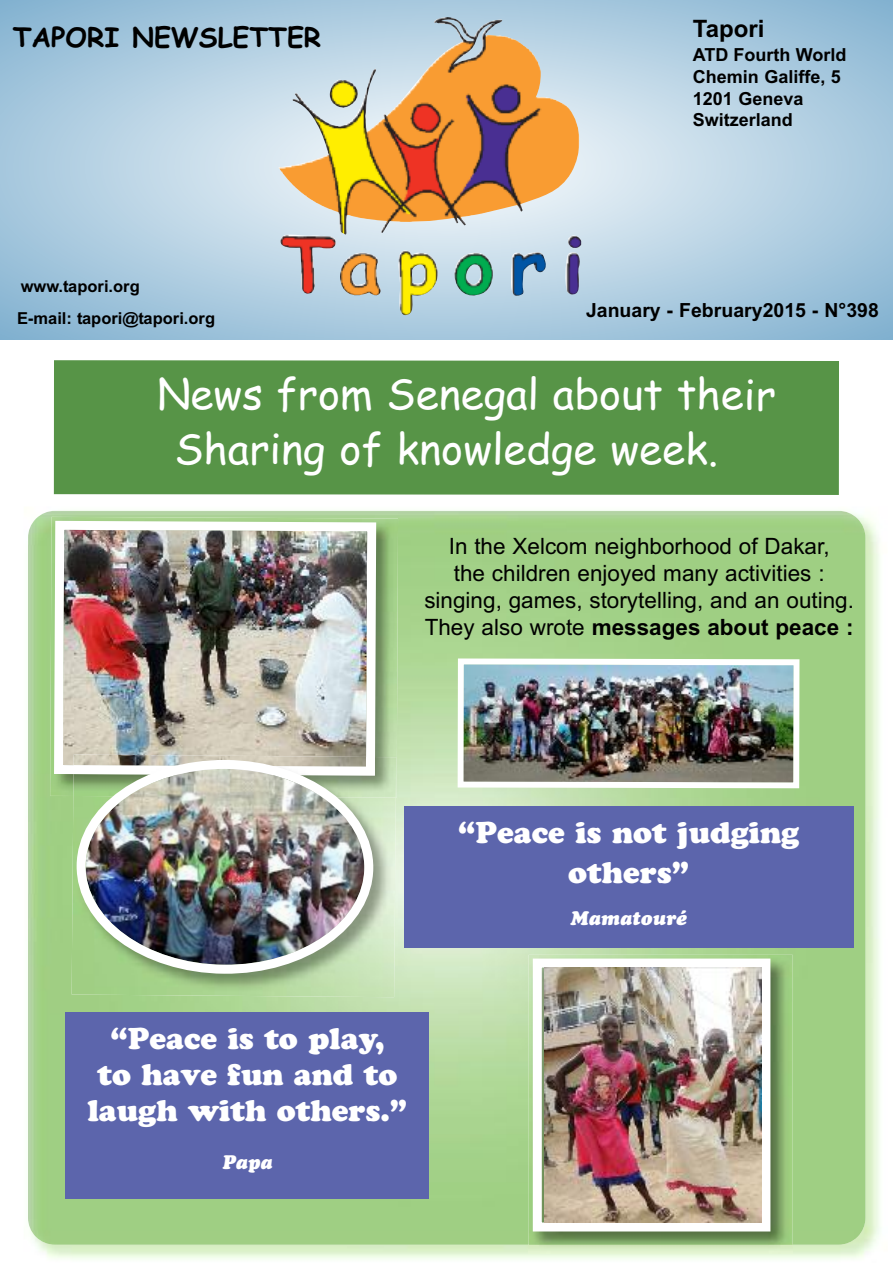
<style>
.page{position:relative;width:893px;height:1263px;background:#fff}
.page>*{position:absolute;margin:0;border:0;box-sizing:border-box;transform-origin:0 0}
.t1{font:42px/55.1px "Comic Sans MS";color:#fff}
.t2{font:30px/36px "Cooper Black Std";color:#fff;text-align:center}
.t3{font:700 27px "Comic Sans MS";color:#000}
.t4{font:700 24px "Arial";color:#000}
.t5{font:22.5px/27px "Arial";color:#000;text-align:center}
.t6{font:700 19.5px "Arial";color:#000}
.t7{font:italic 19.5px "Cooper Black Std";color:#fff}
.t8{font:700 18px/21.6px "Arial";color:#000}
.t9{font:700 16.5px/31.7px "Arial";color:#000}
.s1{font-weight:700}
</style>
<div class="page">
<svg style="left:0;top:0;width:893px;height:339px;background:#afcde1"></svg>
<img style="left:37px;top:510px;width:843px;height:750px">
<img style="left:28px;top:511px;width:837px;height:734px">
<div style="left:54px;top:360px;width:785px;height:135px;background:#579447"></div>
<img style="left:50px;top:517px;width:348px;height:280px">
<svg style="left:50px;top:516px;width:331px;height:264px"></svg>
<img style="left:63px;top:530px;width:304px;height:235px">
<img style="left:529px;top:955px;width:264px;height:298px">
<div style="left:533px;top:958px;width:237px;height:273px;border:9px solid #fff"></div>
<img style="left:545px;top:967px;width:216px;height:255px">
<div style="left:66px;top:1012px;width:363px;height:186px;background:#5c65ac"></div>
<div style="left:404px;top:806px;width:449px;height:141px;background:#5c65ac"></div>
<img style="left:72px;top:757px;width:324px;height:240px">
<img style="left:74px;top:754px;width:292px;height:12px">
<img style="left:76px;top:759px;width:298px;height:215px">
<svg style="left:455px;top:655px;width:347px;height:136px"></svg>
<img style="left:464px;top:664px;width:329px;height:118px">
<img style="left:278px;top:17px;width:303px;height:298px">
<p class="t3" style="left:13px;top:22px;width:310px">TAPORI NEWSLETTER</p>
<p class="t9" style="left:17px;top:271px;width:200px">www.tapori.org<br>E-mail: tapori@tapori.org</p>
<p class="t4" style="left:693px;top:15px;width:73px">Tapori</p>
<p class="t8" style="left:693px;top:44px;width:155px">ATD Fourth World<br>Chemin Galiffe, 5<br>1201 Geneva<br>Switzerland</p>
<p class="t6" style="left:586px;top:298px;width:294px">January - February2015 - N°398</p>
<h1 class="t1" style="left:174px;top:367px;width:603px;text-indent:-17px">News from Senegal about their<br>Sharing of knowledge week.</h1>
<p class="t5" style="left:424px;top:532px;width:431px">In the Xelcom neighborhood of Dakar,<br>the children enjoyed many activities : singing, games, storytelling, and an outing.<br>They also wrote <span class="s1">messages about peace :</span></p>
<h2 class="t2" style="left:87px;top:1023px;width:322px">“Peace is to play,<br>to have fun and to laugh with others.”</h2>
<p class="t7" style="left:222px;top:1155px;width:52px">Papa</p>
<h2 class="t2" style="left:458px;top:815px;width:343px;line-height:40.2px">“Peace is not judging others”</h2>
<p class="t7" style="left:571px;top:911px;width:118px">Mamatouré</p>
</div>
